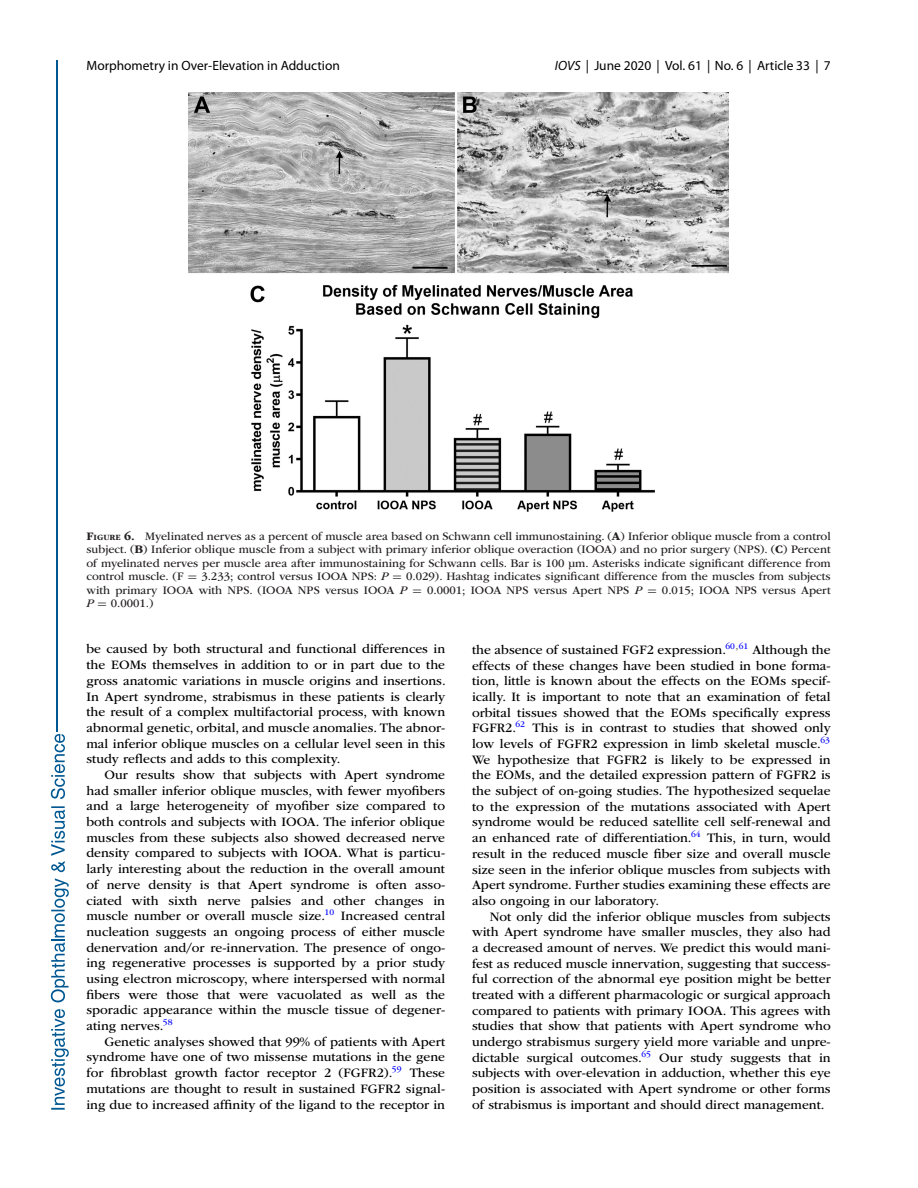
<style>
.page{position:relative;width:918px;height:1188px;background:#fff}
.page>*{position:absolute;margin:0;border:0;box-sizing:border-box;transform-origin:0 0}
.t1{font:13.5px/15.8px "ITC Garamond Std";color:#000;text-align:justify}
.t2{font:13.5px "Myriad Pro";color:#000}
.t3{font:12px/13.5px "ITC Garamond Std";color:#231f20;text-align:justify}
.s1{font-style:italic}
.s2{font-weight:700}
.s3{font-weight:700;font-size:8.4px}
.s4{font-family:"MTSY"}
</style>
<div class="page">
<hr style="left:57px;top:60px;width:1px;height:672px;background:#005892">
<svg style="left:51px;top:734px;width:18px;height:376px"></svg>
<img style="left:189px;top:93px;width:540px;height:419px">
<p class="t2" style="left:86px;top:57px;width:255px">Morphometry in Over-Elevation in Adduction</p>
<p class="t2" style="left:555px;top:57px;width:277px"><span class="s1">IOVS</span> | June 2020 | Vol. 61 | No. 6 | Article 33 | 7</p>
<p class="t3" style="left:86px;top:530px;width:746px"><span class="s2">F</span><span class="s3">IGURE</span> <span class="s2">6.</span> Myelinated nerves as a percent of muscle area based on Schwann cell immunostaining. (<span class="s2">A</span>) Inferior oblique muscle from a control subject. (<span class="s2">B</span>) Inferior oblique muscle from a subject with primary inferior oblique overaction (IOOA) and no prior surgery (NPS). (<span class="s2">C</span>) Percent of myelinated nerves per muscle area after immunostaining for Schwann cells. Bar is 100 μm. Asterisks indicate significant difference from control muscle. (F <span class="s4">=</span> 3.233; control versus IOOA NPS: <span class="s1">P</span> <span class="s4">=</span> 0.029). Hashtag indicates significant difference from the muscles from subjects with primary IOOA with NPS. (IOOA NPS versus IOOA <span class="s1">P</span> <span class="s4">=</span> 0.0001; IOOA NPS versus Apert NPS <span class="s1">P</span> <span class="s4">=</span> 0.015; IOOA NPS versus Apert <span class="s1">P</span> <span class="s4">=</span> 0.0001.)</p>
<p class="t1" style="left:86px;top:642px;width:361px">be caused by both structural and functional differences in the EOMs themselves in addition to or in part due to the gross anatomic variations in muscle origins and insertions.<br>In Apert syndrome, strabismus in these patients is clearly the result of a complex multifactorial process, with known abnormal genetic, orbital, and muscle anomalies. The abnor&shy;mal inferior oblique muscles on a cellular level seen in this study reflects and adds to this complexity.</p>
<p class="t1" style="left:86px;top:768px;width:360px;text-indent:18px">Our results show that subjects with Apert syndrome had smaller inferior oblique muscles, with fewer myofibers and a large heterogeneity of myofiber size compared to both controls and subjects with IOOA. The inferior oblique muscles from these subjects also showed decreased nerve density compared to subjects with IOOA. What is particu&shy;larly interesting about the reduction in the overall amount of nerve density is that Apert syndrome is often asso&shy;ciated with sixth nerve palsies and other changes in muscle number or overall muscle size.<sup>10</sup> Increased central nucleation suggests an ongoing process of either muscle denervation and/or re-innervation. The presence of ongo&shy;ing regenerative processes is supported by a prior study using electron microscopy, where interspersed with normal fibers were those that were vacuolated as well as the sporadic appearance within the muscle tissue of degener&shy;ating nerves.<sup>58</sup></p>
<p class="t1" style="left:86px;top:1035px;width:360px;text-indent:18px">Genetic analyses showed that 99% of patients with Apert syndrome have one of two missense mutations in the gene for fibroblast growth factor receptor 2 (FGFR2).<sup>59</sup> These mutations are thought to result in sustained FGFR2 signal&shy;ing due to increased affinity of the ligand to the receptor in</p>
<p class="t1" style="left:472px;top:643px;width:360px">the absence of sustained FGF2 expression.<sup>60</sup><sup>,</sup><sup>61</sup> Although the effects of these changes have been studied in bone forma&shy;tion, little is known about the effects on the EOMs specif&shy;ically. It is important to note that an examination of fetal orbital tissues showed that the EOMs specifically express FGFR2.<sup>62</sup> This is in contrast to studies that showed only low levels of FGFR2 expression in limb skeletal muscle.<sup>63<br></sup>We hypothesize that FGFR2 is likely to be expressed in the EOMs, and the detailed expression pattern of FGFR2 is the subject of on-going studies. The hypothesized sequelae to the expression of the mutations associated with Apert syndrome would be reduced satellite cell self-renewal and an enhanced rate of differentiation.<sup>64</sup> This, in turn, would result in the reduced muscle fiber size and overall muscle size seen in the inferior oblique muscles from subjects with Apert syndrome. Further studies examining these effects are also ongoing in our laboratory.</p>
<p class="t1" style="left:472px;top:910px;width:360px;text-indent:18px">Not only did the inferior oblique muscles from subjects with Apert syndrome have smaller muscles, they also had a decreased amount of nerves. We predict this would mani&shy;fest as reduced muscle innervation, suggesting that success&shy;ful correction of the abnormal eye position might be better treated with a different pharmacologic or surgical approach compared to patients with primary IOOA. This agrees with studies that show that patients with Apert syndrome who undergo strabismus surgery yield more variable and unpre&shy;dictable surgical outcomes.<sup>65</sup> Our study suggests that in subjects with over-elevation in adduction, whether this eye position is associated with Apert syndrome or other forms of strabismus is important and should direct management.</p>
</div>
